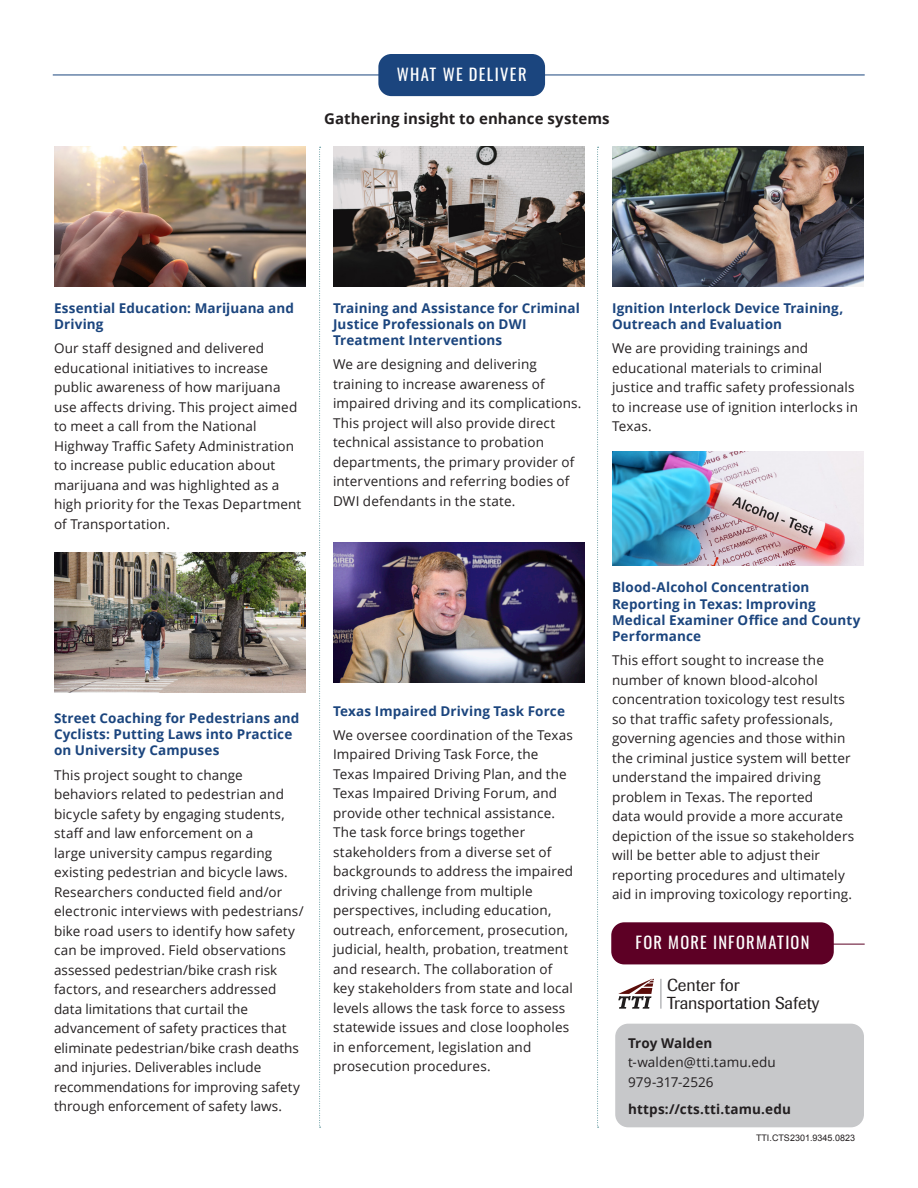
<style>
.page{position:relative;width:918px;height:1188px;background:#fff}
.page>*{position:absolute;margin:0;border:0;box-sizing:border-box;transform-origin:0 0}
.t1{font:17.25px/17.2px "Imago";color:#231f20}
.tab{font:16.5px "Oswald";letter-spacing:.075em;color:#fff}
.t2{font:700 15px "Open Sans";letter-spacing:.005em;color:#231f20}
.body_copy{font:13.5px/19.5px "Open Sans";letter-spacing:.01em;color:#231f20}
.subhead{font:700 13.5px/16.2px "Open Sans";letter-spacing:.01em;color:#1b457e}
.body_copy-2{font:700 13.5px "Open Sans";letter-spacing:.01em;color:#231f20}
.t3{font:9px "Arial";color:#231f20}
</style>
<div class="page">
<div style="left:615px;top:1024px;width:249px;height:103px;background:#c7c8ca;border-radius:13px"></div>
<hr style="left:53px;top:75px;width:812px;height:1px;background:#1b457e">
<svg style="left:319px;top:147px;width:2px;height:981px"></svg>
<svg style="left:597px;top:147px;width:2px;height:981px"></svg>
<hr style="left:631px;top:944px;width:234px;height:1px;background:#5c0024">
<div style="left:378px;top:54px;width:167px;height:42px;background:#1b457e;border-radius:13px"></div>
<div style="left:611px;top:922px;width:223px;height:42px;background:#5d0025;border-radius:13px"></div>
<img style="left:54px;top:147px;width:252px;height:139px">
<img style="left:612px;top:146px;width:252px;height:140px">
<img style="left:333px;top:542px;width:252px;height:141px">
<hr style="left:660px;top:979px;width:1px;height:30px;background:#939598">
<svg style="left:618px;top:979px;width:36px;height:30px"></svg>
<img style="left:612px;top:451px;width:252px;height:115px">
<img style="left:54px;top:552px;width:252px;height:141px">
<img style="left:333px;top:146px;width:252px;height:140px">
<p class="tab" style="left:397px;top:60px;width:131px">WHAT WE DELIVER</p>
<p class="t2" style="left:324px;top:108px;width:287px">Gathering insight to enhance systems</p>
<p class="subhead" style="left:54px;top:300px;width:242px">Essential Education: Marijuana and<br>Driving</p>
<p class="body_copy" style="left:54px;top:338px;width:249px">Our staff designed and delivered educational initiatives to increase public awareness of how marijuana use affects driving. This project aimed to meet a call from the National Highway Traffic Safety Administration to increase public education about marijuana and was highlighted as a high priority for the Texas Department of Transportation.</p>
<p class="subhead" style="left:333px;top:300px;width:248px">Training and Assistance for Criminal<br>Justice Professionals on DWI<br>Treatment Interventions</p>
<p class="body_copy" style="left:333px;top:354px;width:250px">We are designing and delivering training to increase awareness of impaired driving and its complications.<br>This project will also provide direct technical assistance to probation departments, the primary provider of interventions and referring bodies of DWI defendants in the state.</p>
<p class="subhead" style="left:54px;top:710px;width:247px">Street Coaching for Pedestrians and<br>Cyclists: Putting Laws into Practice on University Campuses</p>
<p class="body_copy" style="left:54px;top:765px;width:251px">This project sought to change behaviors related to pedestrian and bicycle safety by engaging students, staff and law enforcement on a<br>large university campus regarding existing pedestrian and bicycle laws.<br>Researchers conducted field and/or electronic interviews with pedestrians/ bike road users to identify how safety can be improved. Field observations assessed pedestrian/bike crash risk factors, and researchers addressed data limitations that curtail the advancement of safety practices that eliminate pedestrian/bike crash deaths and injuries. Deliverables include recommendations for improving safety through enforcement of safety laws.</p>
<p class="subhead" style="left:333px;top:702px;width:234px">Texas Impaired Driving Task Force</p>
<p class="body_copy" style="left:333px;top:725px;width:242px">We oversee coordination of the Texas Impaired Driving Task Force, the Texas Impaired Driving Plan, and the Texas Impaired Driving Forum, and provide other technical assistance.<br>The task force brings together stakeholders from a diverse set of backgrounds to address the impaired driving challenge from multiple perspectives, including education, outreach, enforcement, prosecution, judicial, health, probation, treatment and research. The collaboration of key stakeholders from state and local levels allows the task force to assess statewide issues and close loopholes in enforcement, legislation and prosecution procedures.</p>
<p class="subhead" style="left:612px;top:300px;width:233px">Ignition Interlock Device Training,<br>Outreach and Evaluation</p>
<p class="body_copy" style="left:612px;top:338px;width:248px">We are providing trainings and educational materials to criminal justice and traffic safety professionals to increase use of ignition interlocks in<br>Texas.</p>
<p class="subhead" style="left:612px;top:579px;width:250px">Blood-Alcohol Concentration<br>Reporting in Texas: Improving<br>Medical Examiner Office and County<br>Performance</p>
<p class="body_copy" style="left:612px;top:650px;width:244px">This effort sought to increase the number of known blood-alcohol concentration toxicology test results so that traffic safety professionals, governing agencies and those within the criminal justice system will better understand the impaired driving problem in Texas. The reported<br>data would provide a more accurate depiction of the issue so stakeholders will be better able to adjust their reporting procedures and ultimately aid in improving toxicology reporting.</p>
<p class="tab" style="left:636px;top:928px;width:175px">FOR MORE INFORMATION</p>
<p class="t1" style="left:667px;top:977px;width:154px">Center for<br>Transportation Safety</p>
<p class="body_copy-2" style="left:628px;top:1033px;width:86px">Troy Walden</p>
<p class="body_copy" style="left:628px;top:1052px;width:149px">t-walden@tti.tamu.edu</p>
<p class="body_copy" style="left:628px;top:1072px;width:87px">979-317-2526</p>
<p class="body_copy-2" style="left:628px;top:1099px;width:164px">https://cts.tti.tamu.edu</p>
<p class="t3" style="left:756px;top:1132px;width:101px">TTI.CTS2301.9345.0823</p>
</div>
